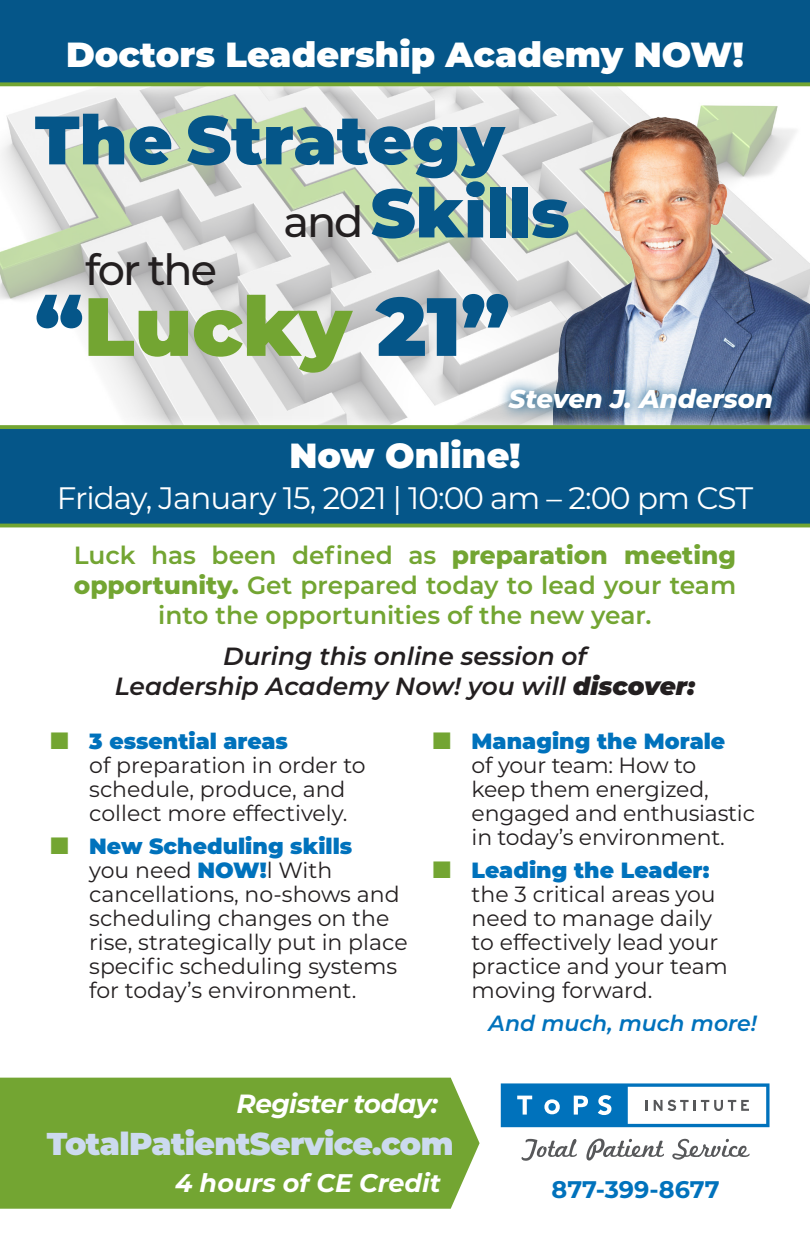
<style>
.page{position:relative;width:810px;height:1242px;background:#fff}
.page>*{position:absolute;margin:0;border:0;box-sizing:border-box;transform-origin:0 0}
.t1{font:900 82.4px "Montserrat";color:#73a532}
.t2{font:900 68.2px "Montserrat";color:#055689}
.t3{font:500 43px "Montserrat";letter-spacing:-.05em;color:#231f20}
.t4{font:900 34.8px "Montserrat";color:#fff}
.t5{font:900 31.6px "Montserrat";letter-spacing:-.02em;color:#ccdaef}
.t6{font:31px "Montserrat";letter-spacing:-.03em;color:#fff}
.t7{font:italic 700 26.4px "Montserrat";letter-spacing:-.02em;color:#fff}
.t8{font:italic 800 25.8px "Montserrat";color:#fff}
.t9{font:italic 700 25.4px "Montserrat";color:#fff}
.t10{font:600 24.8px/29.8px "Montserrat";color:#73a532;text-align:center}
.t11{font:italic 600 24.8px/29.8px "Montserrat";color:#231f20;text-align:center}
.t12{font:700 24px "Montserrat";color:#0072bc}
.t13{font:22px/24px "Montserrat";color:#231f20}
.t14{font:italic 600 22px "Montserrat";color:#0072bc}
.s1{font-weight:500;font-size:43px;color:#231f20}
.s2{color:#055689}
.s3{font-weight:800}
.s4{font-weight:900}
.s5{color:#73a532}
.s6{font-weight:900;color:#0072bc}
</style>
<div class="page">
<div style="left:0;top:1078px;width:480px;height:131px;background:#73a532"></div>
<svg style="left:501px;top:1083px;width:269px;height:44px"></svg>
<svg style="left:522px;top:1139px;width:55px;height:22px"></svg>
<svg style="left:586px;top:1139px;width:78px;height:22px"></svg>
<svg style="left:672px;top:1139px;width:78px;height:21px"></svg>
<img style="left:0;top:99px;width:778px;height:313px">
<img style="left:554px;top:108px;width:256px;height:304px">
<svg style="left:497px;top:376px;width:287px;height:36px;background:#6985a4"></svg>
<svg style="left:0;top:412px;width:810px;height:116px"></svg>
<svg style="left:0;top:425px;width:810px;height:102px;background:#0d5b82"></svg>
<svg style="left:0;top:86px;width:810px;height:13px"></svg>
<div style="left:0;top:0;width:810px;height:86px;background:#055689"></div>
<p class="t4" style="left:66px;top:28px;width:679px">Doctors Leadership Academy NOW!</p>
<p class="t2" style="left:35px;top:89px;width:471px">The Strategy</p>
<p class="t3" style="left:85px;top:239px;width:133px">for the</p>
<p class="t2" style="left:284px;top:162px;width:288px"><span class="s1">and</span> Skills</p>
<p class="t1" style="left:35px;top:265px;width:476px"><span class="s2">“</span>Lucky <span class="s2">21”</span></p>
<p class="t8" style="left:509px;top:380px;width:266px">Steven J. Anderson</p>
<p class="t4" style="left:289px;top:429px;width:233px">Now Online!</p>
<p class="t6" style="left:57px;top:477px;width:698px">Friday, January 15, 2021 | 10:00 am – 2:00 pm CST</p>
<p class="t10" style="left:74px;top:539px;width:664px">Luck has been defined as <span class="s3">preparation meeting opportunity.</span> Get prepared today to lead your team into the opportunities of the new year.</p>
<p class="t11" style="left:115px;top:641px;width:582px">During this online session of<br>Leadership Academy Now! you will <span class="s4">discover:</span></p>
<p class="t13" style="left:89px;top:729px;width:278px;text-indent:-39px"><span class="s5">■</span> <span class="s6">3 essential areas<br></span>of preparation in order to schedule, produce, and collect more effectively.</p>
<p class="t13" style="left:89px;top:834px;width:320px;text-indent:-39px"><span class="s5">■</span> <span class="s6">New Scheduling skills<br></span>you need <span class="s6">NOW!</span>l With cancellations, no-shows and scheduling changes on the rise, strategically put in place specific scheduling systems for today’s environment.</p>
<p class="t13" style="left:472px;top:729px;width:285px;text-indent:-39px"><span class="s5">■</span> <span class="s6">Managing the Morale<br></span>of your team: How to keep them energized, engaged and enthusiastic in today’s environment.</p>
<p class="t13" style="left:472px;top:858px;width:258px;text-indent:-39px"><span class="s5">■</span> <span class="s6">Leading the Leader: </span>the 3 critical areas you need to manage daily to effectively lead your practice and your team moving forward.</p>
<p class="t14" style="left:489px;top:1008px;width:270px">And much, much more!</p>
<p class="t7" style="left:237px;top:1084px;width:203px">Register today:</p>
<p class="t5" style="left:47px;top:1120px;width:408px">TotalPatientService.com</p>
<p class="t9" style="left:175px;top:1165px;width:267px">4 hours of CE Credit</p>
<p class="t12" style="left:552px;top:1172px;width:170px">877-399-8677</p>
</div>
